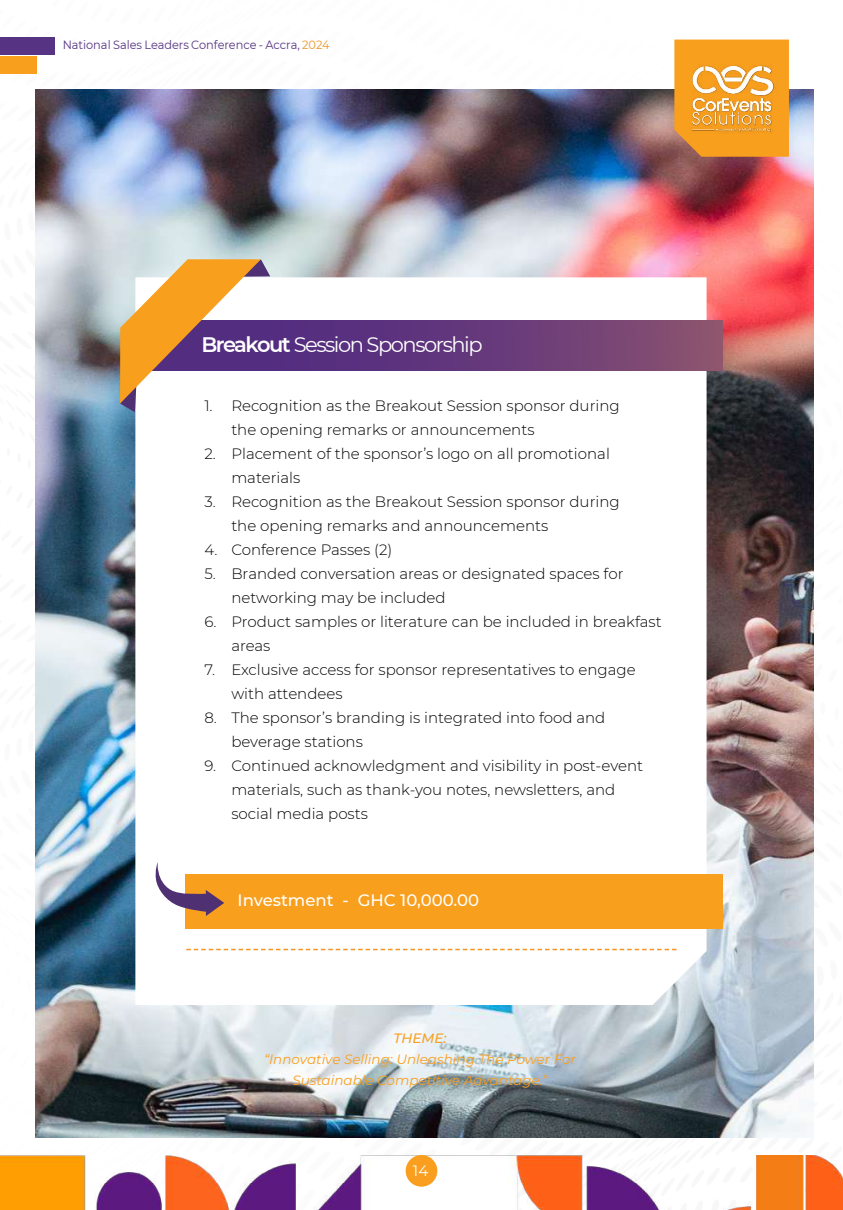
<style>
.page{position:relative;width:843px;height:1210px;background:#fff}
.page>*{position:absolute;margin:0;border:0;box-sizing:border-box;transform-origin:0 0}
.t1{font:21px "Montserrat";letter-spacing:-.07em;color:#fff}
.t2{font:500 16.5px "Montserrat";color:#fff}
.t3{font:300 15px/24px "Montserrat";color:#000}
.t4{font:15px "Montserrat";color:#fff}
.t5{font:italic 13.5px/21px "Montserrat";color:#f99f1f;text-align:center}
.t6{font:italic 500 13.5px "Montserrat";color:#f99f1f}
.t7{font:12px "Montserrat";color:#563483;scale:.94 1}
.s1{color:#ef9625}
.s2{font-weight:600}
</style>
<div class="page">
<img style="left:0;top:1155px;width:842px;height:55px">
<div style="left:405px;top:1155px;width:32px;height:31px;background:#f99e1e;border-radius:50%"></div>
<div style="left:0;top:37px;width:54px;height:17px;background:#573383"></div>
<div style="left:0;top:56px;width:37px;height:18px;background:#f99f1e"></div>
<img style="left:35px;top:89px;width:778px;height:1048px">
<svg style="left:135px;top:277px;width:571px;height:728px"></svg>
<svg style="left:270px;top:321px;width:452px;height:50px"></svg>
<svg style="left:120px;top:259px;width:150px;height:153px"></svg>
<svg style="left:186px;top:948px;width:490px;height:2px"></svg>
<div style="left:186px;top:874px;width:536px;height:55px;background:#f99f1e"></div>
<svg style="left:154px;top:862px;width:70px;height:54px"></svg>
<svg style="left:674px;top:40px;width:114px;height:117px"></svg>
<img style="left:686px;top:54px;width:91px;height:89px">
<p class="t7" style="left:63px;top:36px;width:285px">National Sales Leaders Conference - Accra, <span class="s1">2024</span></p>
<h1 class="t1" style="left:201px;top:330px;width:283px"><span class="s2">Breakout</span> Session Sponsorship</h1>
<p class="t3" style="left:231px;top:393px;width:390px;text-indent:-27px">1. Recognition as the Breakout Session sponsor during the opening remarks or announcements</p>
<p class="t3" style="left:231px;top:441px;width:380px;text-indent:-27px">2. Placement of the sponsor’s logo on all promotional materials</p>
<p class="t3" style="left:231px;top:489px;width:390px;text-indent:-27px">3. Recognition as the Breakout Session sponsor during the opening remarks and announcements</p>
<p class="t3" style="left:204px;top:537px;width:189px">4. Conference Passes (2)</p>
<p class="t3" style="left:231px;top:561px;width:394px;text-indent:-27px">5. Branded conversation areas or designated spaces for networking may be included</p>
<p class="t3" style="left:231px;top:609px;width:432px;text-indent:-27px">6. Product samples or literature can be included in breakfast areas</p>
<p class="t3" style="left:231px;top:657px;width:406px;text-indent:-27px">7. Exclusive access for sponsor representatives to engage with attendees</p>
<p class="t3" style="left:231px;top:705px;width:375px;text-indent:-27px">8. The sponsor’s branding is integrated into food and beverage stations</p>
<p class="t3" style="left:231px;top:753px;width:413px;text-indent:-27px">9. Continued acknowledgment and visibility in post-event materials, such as thank-you notes, newsletters, and social media posts</p>
<p class="t2" style="left:237px;top:888px;width:243px">Investment - GHC 10,000.00</p>
<p class="t6" style="left:393px;top:1028px;width:54px">THEME:</p>
<p class="t5" style="left:264px;top:1048px;width:313px">“Innovative Selling: Unleashing The Power For<br>Sustainable Competitive Advantage.”</p>
<p class="t4" style="left:413px;top:1160px;width:17px">14</p>
</div>
